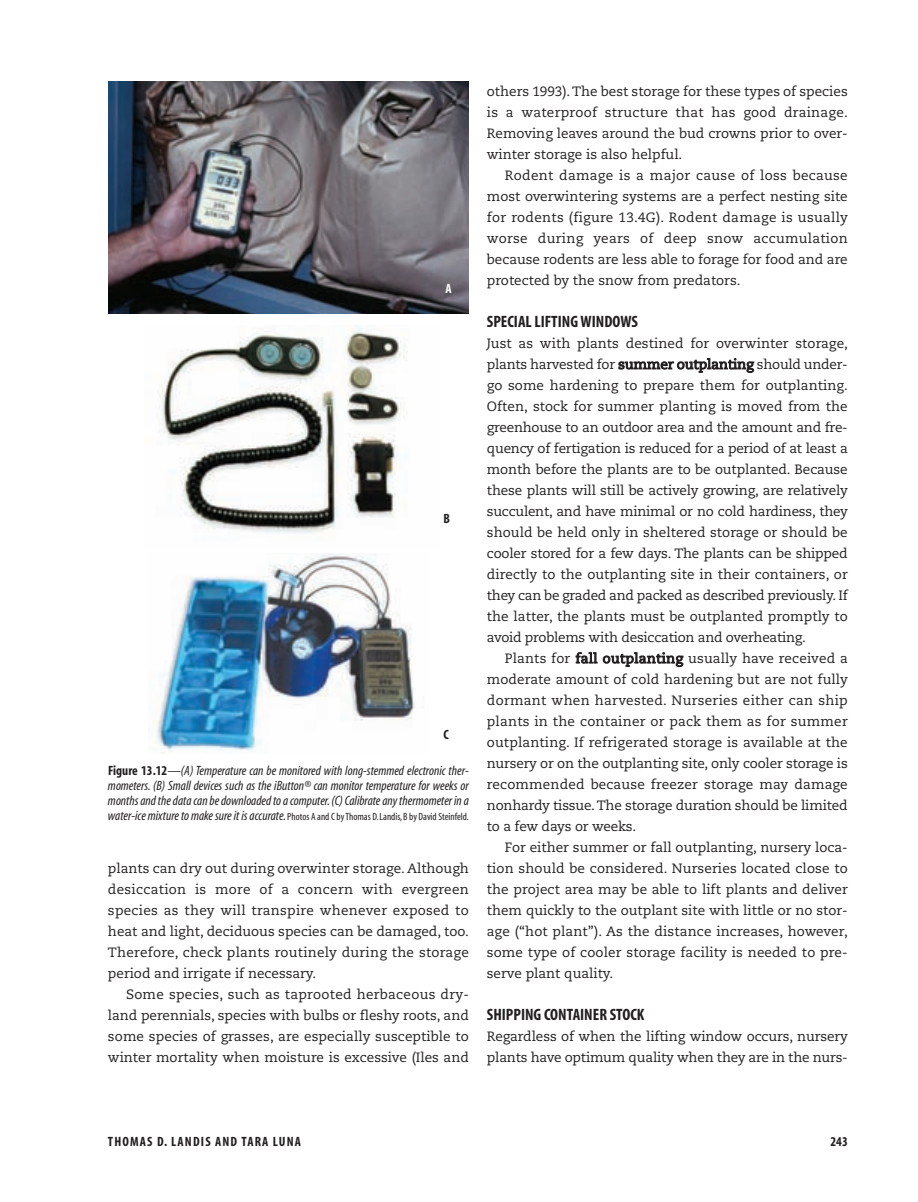
<style>
.page{position:relative;width:918px;height:1202px;background:#fff}
.page>*{position:absolute;margin:0;border:0;box-sizing:border-box;transform-origin:0 0}
.t1{font:700 condensed 16.5px "Myriad";color:#231f20}
.t2{font:13.5px/21px "Caecilia LT";color:#231f20;text-align:justify}
.t3{font:italic condensed 13.5px/15px "Myriad";color:#231f20;text-align:justify}
.t4{font:700 condensed 13.5px "Myriad";letter-spacing:.085em;color:#231f20}
.t5{font:700 condensed 13.5px "Myriad";color:#fff}
.t6{font:condensed 10.5px "Myriad";color:#231f20}
.s1{font-weight:700;font-style:normal}
.s2{font-style:italic;font-size:13.5px}
</style>
<div class="page">
<img style="left:108px;top:81px;width:361px;height:233px">
<img style="left:158px;top:326px;width:249px;height:207px">
<img style="left:153px;top:553px;width:262px;height:200px">
<p class="t5" style="left:445px;top:283px;width:8px">A</p>
<p class="t4" style="left:444px;top:513px;width:8px">B</p>
<p class="t4" style="left:444px;top:729px;width:7px">C</p>
<p class="t3" style="left:108px;top:763px;width:362px"><span class="s1">Figure 13.12</span>—(A) Temperature can be monitored with long-stemmed electronic ther&shy;mometers. (B) Small devices such as the iButton® can monitor temperature for weeks or months and the data can be downloaded to a computer.(C) Calibrate any thermometer in a</p>
<p class="t6" style="left:108px;top:812px;width:362px"><span class="s2">water-ice mixture to make sure it is accurate.</span>Photos A and C by Thomas D.Landis,B by David Steinfeld.</p>
<p class="t2" style="left:108px;top:859px;width:362px">plants can dry out during overwinter storage. Although desiccation is more of a concern with evergreen species as they will transpire whenever exposed to heat and light, deciduous species can be damaged, too.<br>Therefore, check plants routinely during the storage period and irrigate if necessary.</p>
<p class="t2" style="left:108px;top:985px;width:362px;text-indent:18px">Some species, such as taprooted herbaceous dry&shy;land perennials, species with bulbs or fleshy roots, and some species of grasses, are especially susceptible to winter mortality when moisture is excessive (Iles and</p>
<p class="t2" style="left:487px;top:82px;width:362px">others 1993).The best storage for these types of species is a waterproof structure that has good drainage.<br>Removing leaves around the bud crowns prior to over&shy;winter storage is also helpful.</p>
<p class="t2" style="left:487px;top:166px;width:362px;text-indent:18px">Rodent damage is a major cause of loss because most overwintering systems are a perfect nesting site for rodents (figure 13.4G). Rodent damage is usually worse during years of deep snow accumulation because rodents are less able to forage for food and are protected by the snow from predators.</p>
<p class="t1" style="left:487px;top:315px;width:153px">SPECIAL LIFTING WINDOWS</p>
<p class="t2" style="left:487px;top:334px;width:362px">Just as with plants destined for overwinter storage, plants harvested for summer outplanting should under&shy;go some hardening to prepare them for outplanting.<br>Often, stock for summer planting is moved from the greenhouse to an outdoor area and the amount and fre&shy;quency of fertigation is reduced for a period of at least a month before the plants are to be outplanted. Because these plants will still be actively growing, are relatively succulent, and have minimal or no cold hardiness, they should be held only in sheltered storage or should be cooler stored for a few days. The plants can be shipped directly to the outplanting site in their containers, or they can be graded and packed as described previously. If the latter, the plants must be outplanted promptly to avoid problems with desiccation and overheating.</p>
<p class="t2" style="left:487px;top:649px;width:362px;text-indent:18px">Plants for fall outplanting usually have received a moderate amount of cold hardening but are not fully dormant when harvested. Nurseries either can ship plants in the container or pack them as for summer outplanting. If refrigerated storage is available at the nursery or on the outplanting site, only cooler storage is recommended because freezer storage may damage nonhardy tissue.The storage duration should be limited to a few days or weeks.</p>
<p class="t2" style="left:487px;top:838px;width:362px;text-indent:18px">For either summer or fall outplanting, nursery loca&shy;tion should be considered. Nurseries located close to the project area may be able to lift plants and deliver them quickly to the outplant site with little or no stor&shy;age (“hot plant”). As the distance increases, however, some type of cooler storage facility is needed to pre&shy;serve plant quality.</p>
<p class="t1" style="left:487px;top:1008px;width:159px">SHIPPING CONTAINER STOCK</p>
<p class="t2" style="left:487px;top:1027px;width:362px">Regardless of when the lifting window occurs, nursery plants have optimum quality when they are in the nurs-</p>
<p class="t4" style="left:108px;top:1136px;width:195px">THOMAS D. LANDIS AND TARA LUNA</p>
<p class="t4" style="left:831px;top:1136px;width:19px">243</p>
</div>
